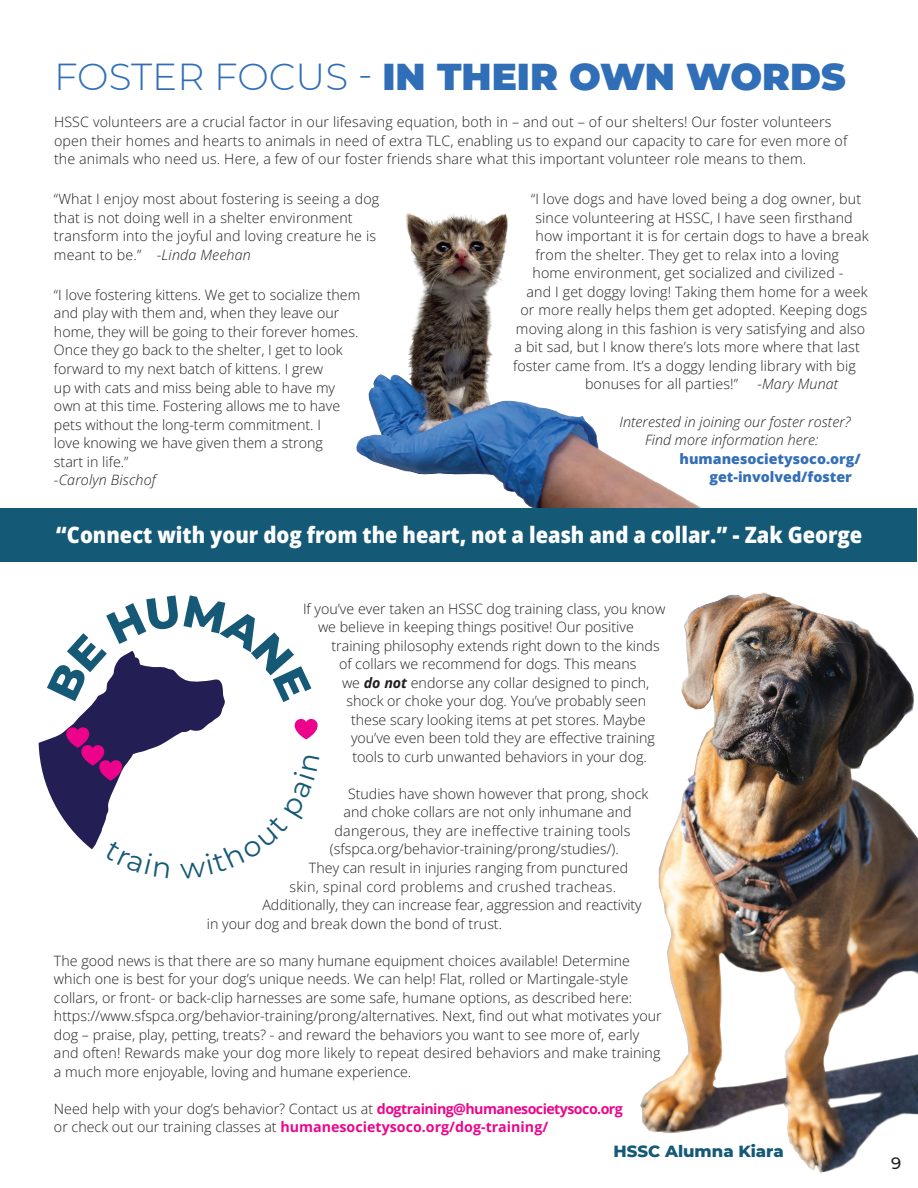
<style>
.page{position:relative;width:918px;height:1188px;background:#fff}
.page>*{position:absolute;margin:0;border:0;box-sizing:border-box;transform-origin:0 0}
.t1{font:900 37.5px "Montserrat";color:#306fb7}
.t2{font:800 semi-condensed 22.5px "Open Sans";color:#fff}
.t3{font:800 16.5px "Montserrat";color:#145a77}
.t4{font:500 16.5px "Montserrat";color:#231f20}
.t5{font:300 14.25px/18.5px "Open Sans";color:#231f20}
.t6{font:300 14.25px "Open Sans";letter-spacing:.02em;color:#231f20}
.t7{font:italic 300 14.25px/18.5px "Open Sans";color:#231f20;text-align:center}
.t8{font:800 14.25px/18.6px "Open Sans";color:#346fb7}
.s1{font-weight:300}
.s2{font-style:italic}
.s3{font-weight:700;font-style:italic}
.s4{font-weight:700;color:#eb078c}
</style>
<div class="page">
<div style="left:1px;top:508px;width:916px;height:54px;background:#145a77"></div>
<img style="left:356px;top:213px;width:345px;height:295px">
<img style="left:641px;top:592px;width:277px;height:580px">
<svg style="left:39px;top:651px;width:279px;height:199px"></svg>
<h1 class="t1" style="left:54px;top:52px;width:793px"><span class="s1">FOSTER FOCUS -</span> IN THEIR OWN WORDS</h1>
<p class="t5" style="left:54px;top:113px;width:795px">HSSC volunteers are a crucial factor in our lifesaving equation, both in – and out – of our shelters! Our foster volunteers open their homes and hearts to animals in need of extra TLC, enabling us to expand our capacity to care for even more of the animals who need us. Here, a few of our foster friends share what this important volunteer role means to them.</p>
<p class="t5" style="left:54px;top:189px;width:327px">“What I enjoy most about fostering is seeing a dog that is not doing well in a shelter environment transform into the joyful and loving creature he is meant to be.” -<span class="s2">Linda Meehan</span></p>
<p class="t5" style="left:54px;top:285px;width:308px">“I love fostering kittens. We get to socialize them and play with them and, when they leave our home, they will be going to their forever homes.<br>Once they go back to the shelter, I get to look forward to my next batch of kittens. I grew<br>up with cats and miss being able to have my own at this time. Fostering allows me to have pets without the long-term commitment. I<br>love knowing we have given them a strong<br>start in life.”<br>-<span class="s2">Carolyn Bischof</span></p>
<p class="t5" style="left:531px;top:189px;width:332px">“I love dogs and have loved being a dog owner, but</p>
<p class="t5" style="left:536px;top:208px;width:319px">since volunteering at HSSC, I have seen firsthand</p>
<p class="t5" style="left:536px;top:227px;width:335px">how important it is for certain dogs to have a break</p>
<p class="t5" style="left:536px;top:245px;width:305px">from the shelter. They get to relax into a loving</p>
<p class="t5" style="left:532px;top:264px;width:312px">home environment, get socialized and civilized -</p>
<p class="t5" style="left:526px;top:282px;width:343px">and I get doggy loving! Taking them home for a week</p>
<p class="t5" style="left:520px;top:301px;width:348px">or more really helps them get adopted. Keeping dogs</p>
<p class="t5" style="left:516px;top:319px;width:351px">moving along in this fashion is very satisfying and also</p>
<p class="t5" style="left:514px;top:338px;width:347px">a bit sad, but I know there’s lots more where that last</p>
<p class="t5" style="left:513px;top:356px;width:344px">foster came from. It’s a doggy lending library with big</p>
<p class="t5" style="left:585px;top:375px;width:155px">bonuses for all parties!”</p>
<p class="t7" style="left:758px;top:375px;width:82px">-Mary Munat</p>
<p class="t7" style="left:620px;top:412px;width:233px">Interested in joining our foster roster?<br>Find more information here:</p>
<p class="t8" style="left:709px;top:449px;width:153px;text-indent:-30px">humanesocietysoco.org/ get-involved/foster</p>
<h2 class="t2" style="left:56px;top:519px;width:808px">“Connect with your dog from the heart, not a leash and a collar.” - Zak George</h2>
<p class="t5" style="left:318px;top:599px;width:349px;text-indent:-15px">If you’ve ever taken an HSSC dog training class, you know we believe in keeping things positive! Our positive</p>
<p class="t5" style="left:332px;top:636px;width:330px">training philosophy extends right down to the kinds</p>
<p class="t5" style="left:339px;top:654px;width:299px">of collars we recommend for dogs. This means</p>
<p class="t5" style="left:342px;top:673px;width:309px">we <span class="s3">do not</span> endorse any collar designed to pinch,</p>
<p class="t5" style="left:347px;top:692px;width:301px">shock or choke your dog. You’ve probably seen</p>
<p class="t5" style="left:351px;top:710px;width:296px">these scary looking items at pet stores. Maybe</p>
<p class="t5" style="left:351px;top:729px;width:305px">you’ve even been told they are effective training</p>
<p class="t5" style="left:353px;top:747px;width:296px">tools to curb unwanted behaviors in your dog.</p>
<p class="t5" style="left:348px;top:784px;width:302px">Studies have shown however that prong, shock</p>
<p class="t5" style="left:344px;top:803px;width:290px">and choke collars are not only inhumane and</p>
<p class="t6" style="left:334px;top:821px;width:297px">dangerous, they are ineffective training tools</p>
<p class="t5" style="left:330px;top:840px;width:290px">(sfspca.org/behavior-training/prong/studies/).</p>
<p class="t5" style="left:309px;top:858px;width:321px">They can result in injuries ranging from punctured</p>
<p class="t6" style="left:289px;top:877px;width:328px">skin, spinal cord problems and crushed tracheas.</p>
<p class="t5" style="left:262px;top:895px;width:381px">Additionally, they can increase fear, aggression and reactivity</p>
<p class="t5" style="left:207px;top:914px;width:297px">in your dog and break down the bond of trust.</p>
<p class="t5" style="left:54px;top:951px;width:609px">The good news is that there are so many humane equipment choices available! Determine which one is best for your dog’s unique needs. We can help! Flat, rolled or Martingale-style collars, or front- or back-clip harnesses are some safe, humane options, as described here: https://www.sfspca.org/behavior-training/prong/alternatives. Next, find out what motivates your dog – praise, play, petting, treats? - and reward the behaviors you want to see more of, early and often! Rewards make your dog more likely to repeat desired behaviors and make training a much more enjoyable, loving and humane experience.</p>
<p class="t5" style="left:54px;top:1099px;width:570px">Need help with your dog’s behavior? Contact us at <span class="s4">dogtraining@humanesocietysoco.org </span>or check out our training classes at <span class="s4">humanesocietysoco.org/dog-training/</span></p>
<p class="t3" style="left:613px;top:1140px;width:172px">HSSC Alumna Kiara</p>
<p class="t4" style="left:891px;top:1152px;width:12px">9</p>
</div>
